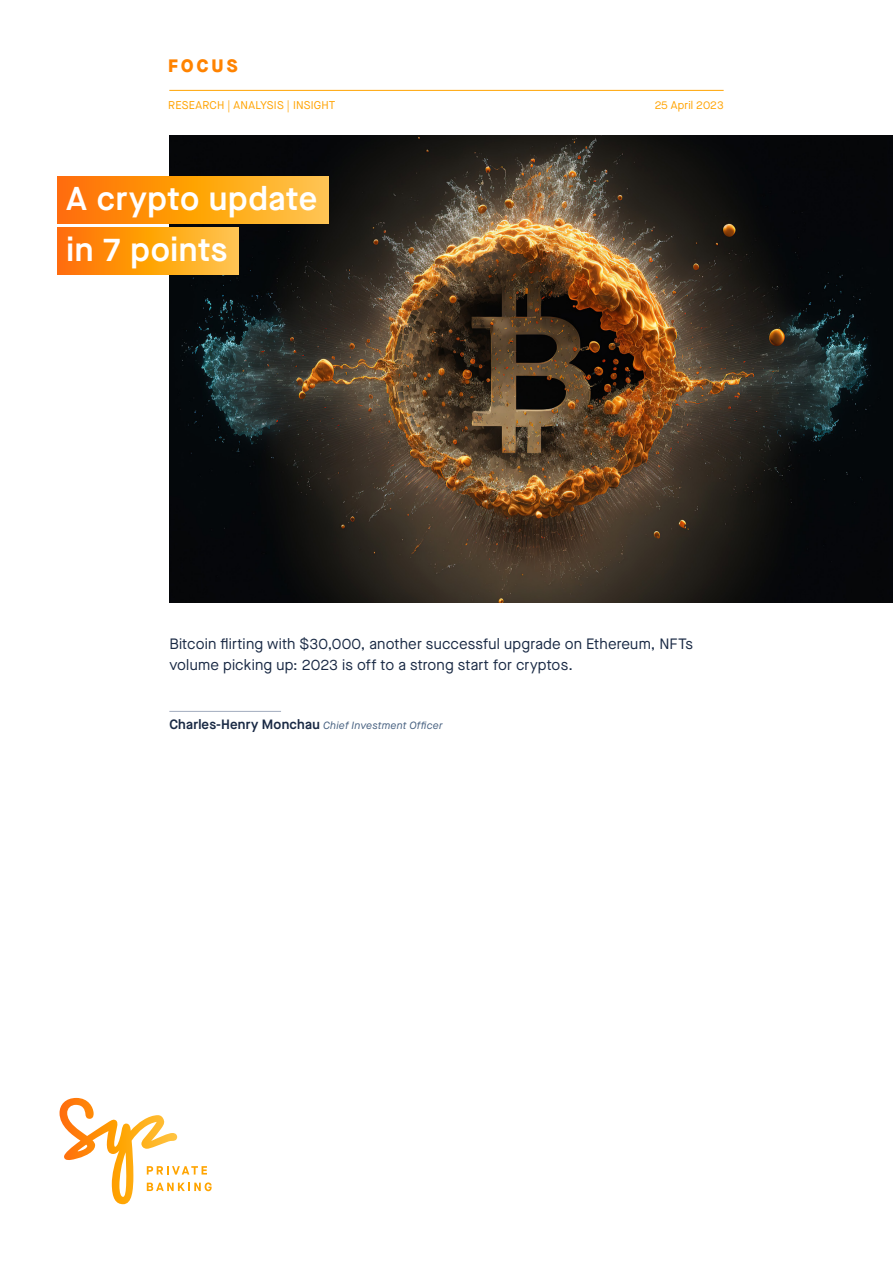
<style>
.page{position:relative;width:893px;height:1263px;background:#fff}
.page>*{position:absolute;margin:0;border:0;box-sizing:border-box;transform-origin:0 0}
.t1{font:600 33px "Maison Neue";letter-spacing:.02em;color:#fff}
.t2{font:800 18px "Maison Neue";letter-spacing:.175em;color:#ff8300}
.t3{font:15px/21px "Maison Neue";letter-spacing:.01em;color:#192944}
.t4{font:11.25px "Maison Neue";letter-spacing:.02em;color:#ffa300}
.t5{font:italic 10.5px "Maison Neue";letter-spacing:.025em;color:#466080}
.s1{font-weight:600;font-style:normal;font-size:13.5px;color:#192944}
</style>
<div class="page">
<hr style="left:169px;top:90px;width:555px;height:1px;background:#ffa300">
<svg style="left:60px;top:1098px;width:152px;height:106px"></svg>
<hr style="left:169px;top:711px;width:112px;height:1px;background:#a2acbe">
<img style="left:169px;top:135px;width:724px;height:468px">
<svg style="left:58px;top:176px;width:270px;height:48px;background:#ff9d18"></svg>
<svg style="left:58px;top:227px;width:180px;height:48px;background:#ff9d18"></svg>
<p class="t2" style="left:168px;top:53px;width:71px">FOCUS</p>
<p class="t4" style="left:168px;top:98px;width:169px">RESEARCH | ANALYSIS | INSIGHT</p>
<p class="t4" style="left:655px;top:98px;width:70px">25 April 2023</p>
<p class="t1" style="left:67px;top:176px;width:252px">A crypto update</p>
<p class="t1" style="left:67px;top:227px;width:162px">in 7 points</p>
<p class="t3" style="left:169px;top:633px;width:525px">Bitcoin flirting with $30,000, another successful upgrade on Ethereum, NFTs volume picking up: 2023 is off to a strong start for cryptos.</p>
<p class="t5" style="left:169px;top:718px;width:275px"><span class="s1">Charles-Henry Monchau</span> Chief Investment Officer</p>
</div>
